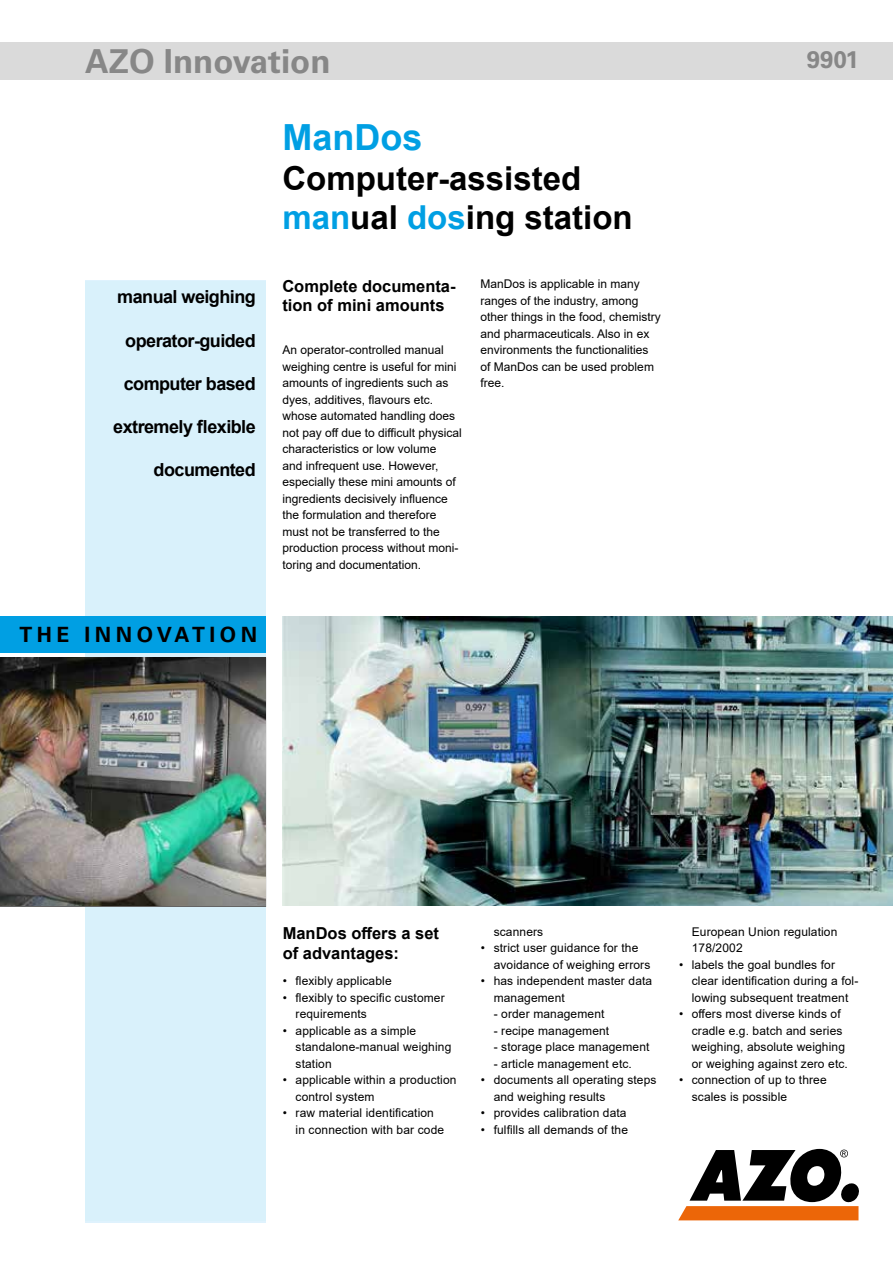
<style>
.page{position:relative;width:893px;height:1263px;background:#fff}
.page>*{position:absolute;margin:0;border:0;box-sizing:border-box;transform-origin:0 0}
.t1{font:700 36px "Arial";color:#009fe3}
.t2{font:700 33px/39.6px "Arial";color:#000}
.t3{font:700 33px "Univers LT Pro 65";color:#878787}
.t4{font:700 24px "Univers LT Pro 65";color:#878787}
.t5{font:700 21px "Univers LT Pro 65";letter-spacing:.22em;color:#000}
.t6{font:700 18px "Arial";letter-spacing:-.03em;color:#000}
.t7{font:700 16.5px/19.5px "Arial";color:#000}
.t8{font:12px/16.5px "Arial";letter-spacing:.01em;color:#000}
.s1{color:#009fe3}
</style>
<div class="page">
<div style="left:0;top:43px;width:893px;height:37px;background:#dadada"></div>
<div style="left:85px;top:281px;width:181px;height:939px;background:#d9f1fb"></div>
<svg style="left:678px;top:1149px;width:181px;height:71px"></svg>
<img style="left:282px;top:616px;width:611px;height:290px">
<img style="left:0;top:658px;width:266px;height:249px">
<div style="left:0;top:617px;width:266px;height:36px;background:#009fe3"></div>
<h2 class="t3" style="left:85px;top:42px;width:247px">AZO Innovation</h2>
<h3 class="t4" style="left:807px;top:45px;width:54px">9901</h3>
<h3 class="t6" style="left:117px;top:284px;width:140px">manual weighing</h3>
<h3 class="t6" style="left:125px;top:327px;width:132px">operator-guided</h3>
<h3 class="t6" style="left:124px;top:371px;width:134px">computer based</h3>
<h3 class="t6" style="left:113px;top:414px;width:144px">extremely flexible</h3>
<h3 class="t6" style="left:154px;top:457px;width:104px">documented</h3>
<h3 class="t5" style="left:19px;top:622px;width:239px">THE INNOVATION</h3>
<h1 class="t1" style="left:282px;top:112px;width:142px">ManDos</h1>
<h2 class="t2" style="left:282px;top:159px;width:352px">Computer-assisted <span class="s1">man</span>ual <span class="s1">dos</span>ing station</h2>
<h3 class="t7" style="left:282px;top:276px;width:175px">Complete documenta&shy;tion of mini amounts</h3>
<p class="t8" style="left:282px;top:342px;width:181px">An operator-controlled manual weighing centre is useful for mini amounts of ingredients such as dyes, additives, flavours etc. whose automated handling does not pay off due to difficult physical characteristics or low volume<br>and infrequent use. However, especially these mini amounts of ingredients decisively influence the formulation and therefore must not be transferred to the production process without moni&shy;toring and documentation.</p>
<p class="t8" style="left:481px;top:276px;width:182px">ManDos is applicable in many ranges of the industry, among other things in the food, chemistry and pharmaceuticals. Also in ex environments the functionalities of ManDos can be used problem free.</p>
<h3 class="t7" style="left:283px;top:924px;width:158px">ManDos offers a set of advantages:</h3>
<p class="t8" style="left:283px;top:973px;width:110px">• flexibly applicable</p>
<p class="t8" style="left:296px;top:989px;width:151px;text-indent:-13px">• flexibly to specific customer requirements</p>
<p class="t8" style="left:296px;top:1022px;width:157px;text-indent:-13px">• applicable as a simple standalone-manual weighing station</p>
<p class="t8" style="left:296px;top:1072px;width:162px;text-indent:-13px">• applicable within a production control system</p>
<p class="t8" style="left:296px;top:1105px;width:150px;text-indent:-13px">• raw material identification in connection with bar code</p>
<p class="t8" style="left:494px;top:923px;width:51px">scanners</p>
<p class="t8" style="left:494px;top:940px;width:158px;text-indent:-13px">• strict user guidance for the avoidance of weighing errors</p>
<p class="t8" style="left:494px;top:973px;width:160px;text-indent:-13px">• has independent master data management</p>
<p class="t8" style="left:494px;top:1006px;width:112px">- order management</p>
<p class="t8" style="left:494px;top:1022px;width:117px">- recipe management</p>
<p class="t8" style="left:494px;top:1039px;width:157px">- storage place management</p>
<p class="t8" style="left:494px;top:1055px;width:140px">- article management etc.</p>
<p class="t8" style="left:494px;top:1072px;width:164px;text-indent:-13px">• documents all operating steps and weighing results</p>
<p class="t8" style="left:481px;top:1105px;width:147px">• provides calibration data</p>
<p class="t8" style="left:481px;top:1121px;width:149px">• fulfills all demands of the</p>
<p class="t8" style="left:692px;top:923px;width:147px">European Union regulation<br>178/2002</p>
<p class="t8" style="left:692px;top:956px;width:168px;text-indent:-13px">• labels the goal bundles for clear identification during a fol&shy;lowing subsequent treatment</p>
<p class="t8" style="left:692px;top:1006px;width:158px;text-indent:-13px">• offers most diverse kinds of cradle e.g. batch and series weighing, absolute weighing or weighing against zero etc.</p>
<p class="t8" style="left:692px;top:1072px;width:136px;text-indent:-13px">• connection of up to three scales is possible</p>
</div>
